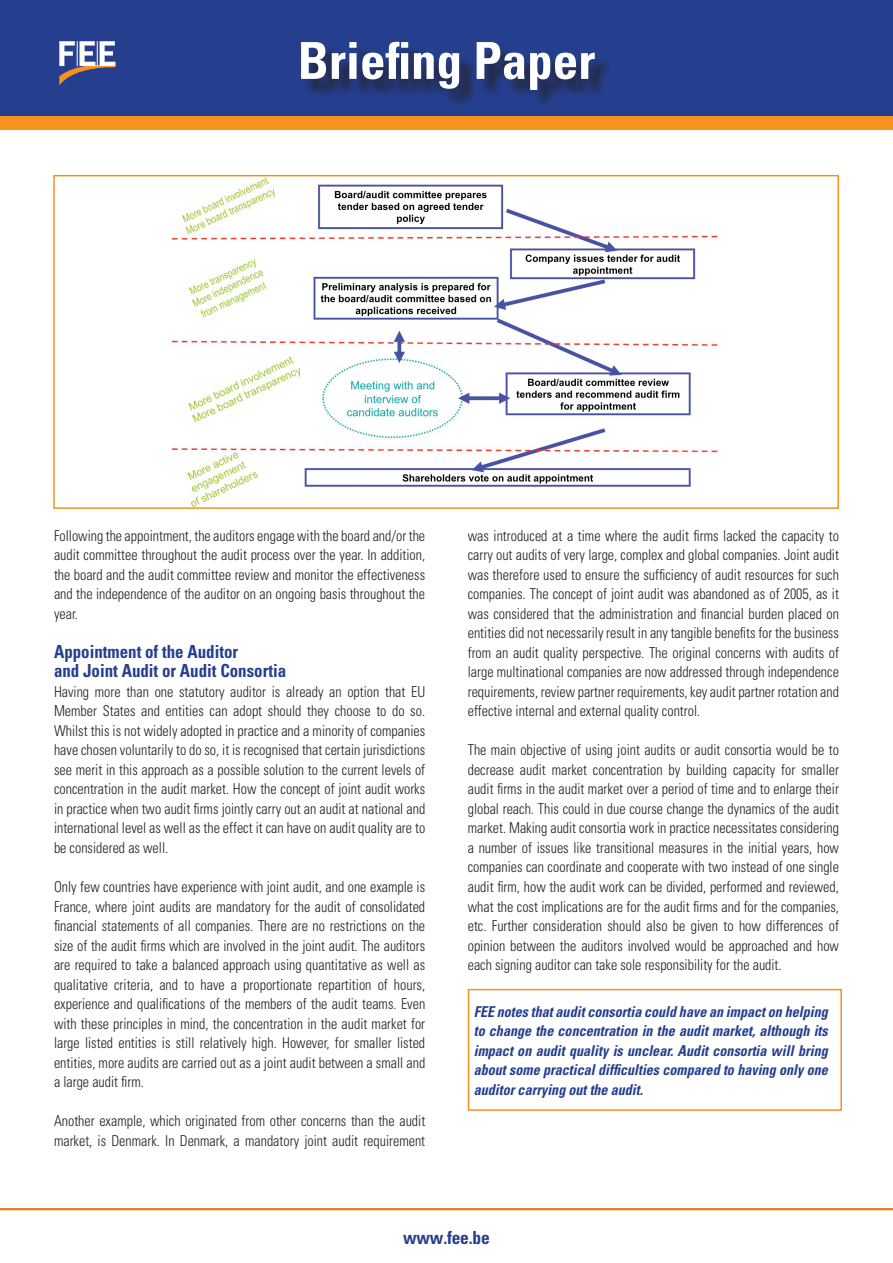
<style>
.page{position:relative;width:893px;height:1263px;background:#fff}
.page>*{position:absolute;margin:0;border:0;box-sizing:border-box;transform-origin:0 0}
.t1{font:700 condensed 51px "Univers LT Std";color:#fff}
.t2{font:700 condensed 18px "Univers LT Std";color:#253f8e;scale:.94 1}
.t3{font:700 condensed 18px "Univers LT Std";color:#253f8e}
.t4{font:300 condensed 15px/19.5px "Univers LT Std";color:#231f20;text-align:justify;scale:.94 1}
.t5{font:italic 700 condensed 15px/19.5px "Univers LT Std";color:#253f8e;text-align:justify;scale:.94 1}
</style>
<div class="page">
<div style="left:468px;top:989px;width:374px;height:122px;border:2px solid #f69220"></div>
<div style="left:0;top:0;width:893px;height:123px;background:#253f8e"></div>
<div style="left:0;top:116px;width:893px;height:14px;background:#f69220"></div>
<hr style="left:0;top:1208px;width:893px;height:2px;background:#f47921">
<svg style="left:59px;top:41px;width:56px;height:44px"></svg>
<div style="left:304px;top:44px;width:309px;height:64px;background:#231f20;opacity:.75"></div>
<img style="left:171px;top:178px;width:547px;height:328px">
<div style="left:53px;top:175px;width:786px;height:334px;border:2px solid #f69220"></div>
<p class="t1" style="left:298px;top:29px;width:299px">Briefing Paper</p>
<p class="t4" style="left:54px;top:526px;width:396px">Following the appointment, the auditors engage with the board and/or the audit committee throughout the audit process over the year. In addition, the board and the audit committee review and monitor the effectiveness and the independence of the auditor on an ongoing basis throughout the year.</p>
<p class="t2" style="left:54px;top:640px;width:198px">Appointment of the Auditor</p>
<p class="t2" style="left:54px;top:660px;width:248px">and Joint Audit or Audit Consortia</p>
<p class="t4" style="left:54px;top:682px;width:396px">Having more than one statutory auditor is already an option that EU Member States and entities can adopt should they choose to do so.<br>Whilst this is not widely adopted in practice and a minority of companies have chosen voluntarily to do so, it is recognised that certain jurisdictions see merit in this approach as a possible solution to the current levels of concentration in the audit market. How the concept of joint audit works in practice when two audit firms jointly carry out an audit at national and international level as well as the effect it can have on audit quality are to be considered as well.</p>
<p class="t4" style="left:54px;top:877px;width:396px">Only few countries have experience with joint audit, and one example is France, where joint audits are mandatory for the audit of consolidated financial statements of all companies. There are no restrictions on the size of the audit firms which are involved in the joint audit. The auditors are required to take a balanced approach using quantitative as well as qualitative criteria, and to have a proportionate repartition of hours, experience and qualifications of the members of the audit teams. Even with these principles in mind, the concentration in the audit market for large listed entities is still relatively high. However, for smaller listed entities, more audits are carried out as a joint audit between a small and a large audit firm.</p>
<p class="t4" style="left:54px;top:1111px;width:396px">Another example, which originated from other concerns than the audit market, is Denmark. In Denmark, a mandatory joint audit requirement</p>
<p class="t4" style="left:468px;top:526px;width:396px">was introduced at a time where the audit firms lacked the capacity to carry out audits of very large, complex and global companies. Joint audit was therefore used to ensure the sufficiency of audit resources for such companies. The concept of joint audit was abandoned as of 2005, as it was considered that the administration and financial burden placed on entities did not necessarily result in any tangible benefits for the business from an audit quality perspective. The original concerns with audits of large multinational companies are now addressed through independence requirements, review partner requirements, key audit partner rotation and effective internal and external quality control.</p>
<p class="t4" style="left:468px;top:740px;width:396px">The main objective of using joint audits or audit consortia would be to decrease audit market concentration by building capacity for smaller audit firms in the audit market over a period of time and to enlarge their global reach. This could in due course change the dynamics of the audit market. Making audit consortia work in practice necessitates considering a number of issues like transitional measures in the initial years, how companies can coordinate and cooperate with two instead of one single audit firm, how the audit work can be divided, performed and reviewed, what the cost implications are for the audit firms and for the companies, etc. Further consideration should also be given to how differences of opinion between the auditors involved would be approached and how each signing auditor can take sole responsibility for the audit.</p>
<p class="t5" style="left:474px;top:1001px;width:378px">FEE notes that audit consortia could have an impact on helping to change the concentration in the audit market, although its impact on audit quality is unclear. Audit consortia will bring about some practical difficulties compared to having only one auditor carrying out the audit.</p>
<p class="t3" style="left:403px;top:1226px;width:88px">www.fee.be</p>
</div>
